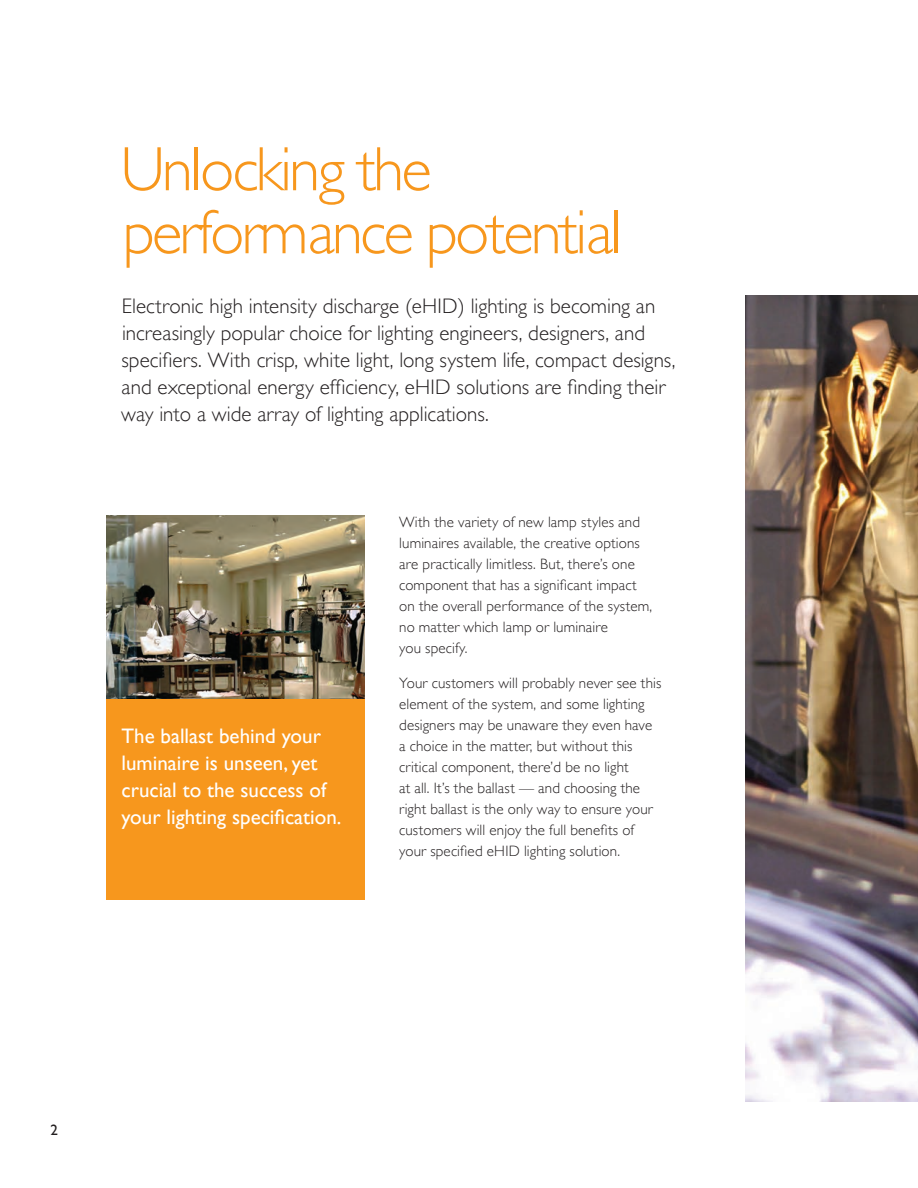
<style>
.page{position:relative;width:918px;height:1188px;background:#fff}
.page>*{position:absolute;margin:0;border:0;box-sizing:border-box;transform-origin:0 0}
.t1{font:300 63px/63px "Gill Sans";letter-spacing:-.045em;color:#f7971d}
.t2{font:300 21px/27px "Gill Sans";color:#231f20}
.t3{font:21px/27px "Gill Sans";color:#fff}
.t4{font:300 15px/21px "Gill Sans";letter-spacing:.01em;color:#231f20}
.t5{font:15px "Gill Sans";color:#231f20}
</style>
<div class="page">
<img style="left:746px;top:295px;width:172px;height:806px">
<div style="left:106px;top:697px;width:259px;height:202px;background:#f7971d"></div>
<img style="left:106px;top:516px;width:259px;height:183px">
<h1 class="t1" style="left:121px;top:138px;width:503px">Unlocking the performance potential</h1>
<p class="t2" style="left:121px;top:292px;width:556px">Electronic high intensity discharge (eHID) lighting is becoming an increasingly popular choice for lighting engineers, designers, and specifiers. With crisp, white light, long system life, compact designs, and exceptional energy efficiency, eHID solutions are finding their way into a wide array of lighting applications.</p>
<h2 class="t3" style="left:122px;top:722px;width:221px">The ballast behind your luminaire is unseen, yet crucial to the success of your lighting specification.</h2>
<p class="t4" style="left:399px;top:512px;width:255px">With the variety of new lamp styles and luminaires available, the creative options are practically limitless. But, there’s one component that has a significant impact on the overall performance of the system, no matter which lamp or luminaire<br>you specify.</p>
<p class="t4" style="left:399px;top:672px;width:264px">Your customers will probably never see this element of the system, and some lighting designers may be unaware they even have a choice in the matter, but without this critical component, there’d be no light<br>at all. It’s the ballast — and choosing the right ballast is the only way to ensure your customers will enjoy the full benefits of your specified eHID lighting solution.</p>
<p class="t5" style="left:51px;top:1121px;width:9px">2</p>
</div>
